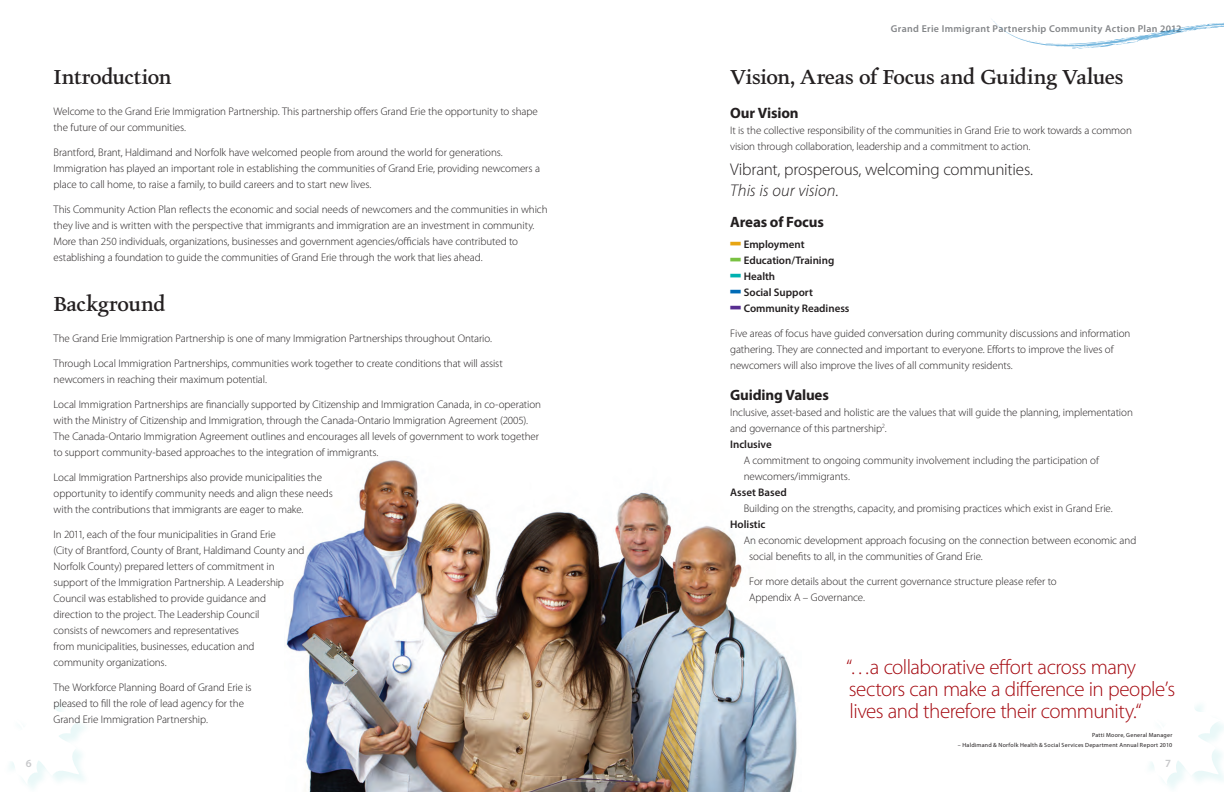
<style>
.page{position:relative;width:1224px;height:792px;background:#fff}
.page>*{position:absolute;margin:0;border:0;box-sizing:border-box;transform-origin:0 0}
.Indented__report{font:900 33px "Myriad Pro";color:#e7a512;scale:.33 1}
.Indented__report-2{font:900 33px "Myriad Pro";color:#79c142;scale:.33 1}
.Indented__report-3{font:900 33px "Myriad Pro";color:#00b1b0;scale:.33 1}
.Indented__report-4{font:900 33px "Myriad Pro";color:#006bb6;scale:.33 1}
.Indented__report-5{font:900 33px "Myriad Pro";color:#582e91;scale:.33 1}
.Quote_Light{font:300 21px/22px "Myriad Pro";letter-spacing:-.025em;color:#a50a11}
.Main_Headlines_Strat{font:21px "Figural Medium Plain";letter-spacing:-.02em;color:#231f20}
.t1{font:300 17px "Myriad Pro";letter-spacing:-.015em;color:#231f20}
.t2{font:italic 300 17px "Myriad Pro";color:#231f20}
.Chart_Headline_black{font:700 15px "Myriad Pro";letter-spacing:-.015em;color:#231f20}
.Indented__report-6{font:300 11px/16px "Myriad Pro";letter-spacing:-.01em;color:#231f20}
.Indented__report-7{font:600 11px "Myriad Pro";letter-spacing:-.005em;color:#231f20}
.t3{font:600 11px "Myriad Pro";color:#c7c8ca}
.mouse_type{font:600 10px "Myriad Pro";letter-spacing:.03em;color:#848689}
.mouse_type-2{font:6px "Myriad Pro";letter-spacing:.04em;color:#231f20}
.s1{font-weight:600}
</style>
<div class="page">
<img style="left:286px;top:460px;width:511px;height:332px">
<svg style="left:10px;top:705px;width:73px;height:80px"></svg>
<svg style="left:1150px;top:705px;width:72px;height:80px"></svg>
<svg style="left:993px;top:21px;width:231px;height:28px"></svg>
<p class="Main_Headlines_Strat" style="left:54px;top:64px;width:120px">Introduction</p>
<p class="Indented__report-6" style="left:54px;top:104px;width:486px">Welcome to the Grand Erie Immigration Partnership. This partnership offers Grand Erie the opportunity to shape the future of our communities.</p>
<p class="Indented__report-6" style="left:54px;top:145px;width:488px">Brantford, Brant, Haldimand and Norfolk have welcomed people from around the world for generations.<br>Immigration has played an important role in establishing the communities of Grand Erie, providing newcomers a place to call home, to raise a family, to build careers and to start new lives.</p>
<p class="Indented__report-6" style="left:54px;top:202px;width:496px">This Community Action Plan reflects the economic and social needs of newcomers and the communities in which they live and is written with the perspective that immigrants and immigration are an investment in community.<br>More than 250 individuals, organizations, businesses and government agencies/officials have contributed to establishing a foundation to guide the communities of Grand Erie through the work that lies ahead.</p>
<p class="Main_Headlines_Strat" style="left:54px;top:291px;width:113px">Background</p>
<p class="Indented__report-6" style="left:54px;top:330px;width:440px">The Grand Erie Immigration Partnership is one of many Immigration Partnerships throughout Ontario.</p>
<p class="Indented__report-6" style="left:54px;top:355px;width:451px">Through Local Immigration Partnerships, communities work together to create conditions that will assist newcomers in reaching their maximum potential.</p>
<p class="Indented__report-6" style="left:54px;top:396px;width:489px">Local Immigration Partnerships are financially supported by Citizenship and Immigration Canada, in co-operation with the Ministry of Citizenship and Immigration, through the Canada-Ontario Immigration Agreement (2005).<br>The Canada-Ontario Immigration Agreement outlines and encourages all levels of government to work together to support community-based approaches to the integration of immigrants.</p>
<p class="Indented__report-6" style="left:54px;top:469px;width:281px">Local Immigration Partnerships also provide municipalities the opportunity to identify community needs and align these needs with the contributions that immigrants are eager to make.</p>
<p class="Indented__report-6" style="left:54px;top:526px;width:253px">In 2011, each of the four municipalities in Grand Erie<br>(City of Brantford, County of Brant, Haldimand County and Norfolk County) prepared letters of commitment in support of the Immigration Partnership. A Leadership Council was established to provide guidance and direction to the project. The Leadership Council<br>consists of newcomers and representatives<br>from municipalities, businesses, education and community organizations.</p>
<p class="Indented__report-6" style="left:54px;top:679px;width:200px">The Workforce Planning Board of Grand Erie is pleased to fill the role of lead agency for the<br>Grand Erie Immigration Partnership.</p>
<p class="mouse_type" style="left:891px;top:23px;width:292px">Grand Erie Immigrant Partnership Community Action Plan 2012</p>
<p class="Main_Headlines_Strat" style="left:730px;top:64px;width:395px">Vision, Areas of Focus and Guiding Values</p>
<p class="Chart_Headline_black" style="left:730px;top:105px;width:70px">Our Vision</p>
<p class="Indented__report-6" style="left:730px;top:123px;width:403px">It is the collective responsibility of the communities in Grand Erie to work towards a common vision through collaboration, leadership and a commitment to action.</p>
<p class="t1" style="left:730px;top:160px;width:305px">Vibrant, prosperous, welcoming communities.</p>
<p class="t2" style="left:730px;top:181px;width:110px">This is our vision.</p>
<p class="Chart_Headline_black" style="left:730px;top:214px;width:95px">Areas of Focus</p>
<p class="Indented__report" style="left:730px;top:222px;width:35px">—</p>
<p class="Indented__report-7" style="left:744px;top:238px;width:62px">Employment</p>
<p class="Indented__report-2" style="left:730px;top:238px;width:35px">—</p>
<p class="Indented__report-7" style="left:744px;top:254px;width:92px">Education/Training</p>
<p class="Indented__report-3" style="left:730px;top:254px;width:35px">—</p>
<p class="Indented__report-7" style="left:744px;top:270px;width:33px">Health</p>
<p class="Indented__report-4" style="left:730px;top:270px;width:35px">—</p>
<p class="Indented__report-7" style="left:744px;top:286px;width:71px">Social Support</p>
<p class="Indented__report-5" style="left:730px;top:286px;width:35px">—</p>
<p class="Indented__report-7" style="left:744px;top:302px;width:107px">Community Readiness</p>
<p class="Indented__report-6" style="left:730px;top:325px;width:402px">Five areas of focus have guided conversation during community discussions and information gathering. They are connected and important to everyone. Efforts to improve the lives of newcomers will also improve the lives of all community residents.</p>
<p class="Chart_Headline_black" style="left:730px;top:387px;width:100px">Guiding Values</p>
<p class="Indented__report-6" style="left:730px;top:405px;width:404px">Inclusive, asset-based and holistic are the values that will guide the planning, implementation and governance of this partnership<sup>2</sup>.</p>
<p class="Indented__report-6" style="left:744px;top:437px;width:357px;text-indent:-13px"><span class="s1">Inclusive<br></span>A commitment to ongoing community involvement including the participation of newcomers/immigrants.</p>
<p class="Indented__report-6" style="left:744px;top:485px;width:370px;text-indent:-13px"><span class="s1">Asset Based<br></span>Building on the strengths, capacity, and promising practices which exist in Grand Erie.</p>
<p class="Indented__report-7" style="left:730px;top:518px;width:37px">Holistic</p>
<p class="Indented__report-6" style="left:744px;top:533px;width:394px">An economic development approach focusing on the connection between economic and</p>
<p class="Indented__report-6" style="left:749px;top:549px;width:235px">social benefits to all, in the communities of Grand Erie.</p>
<p class="Indented__report-6" style="left:749px;top:574px;width:309px">For more details about the current governance structure please refer to<br>Appendix A – Governance.</p>
<p class="Quote_Light" style="left:846px;top:656px;width:331px">“…a collaborative effort across many sectors can make a difference in people’s lives and therefore their community.“</p>
<p class="mouse_type-2" style="left:1092px;top:732px;width:82px">Patti Moore, General Manager</p>
<p class="mouse_type-2" style="left:958px;top:742px;width:216px">– Haldimand &amp; Norfolk Health &amp; Social Services Department Annual Report 2010</p>
<p class="t3" style="left:26px;top:757px;width:7px">6</p>
<p class="t3" style="left:1165px;top:757px;width:7px">7</p>
</div>
